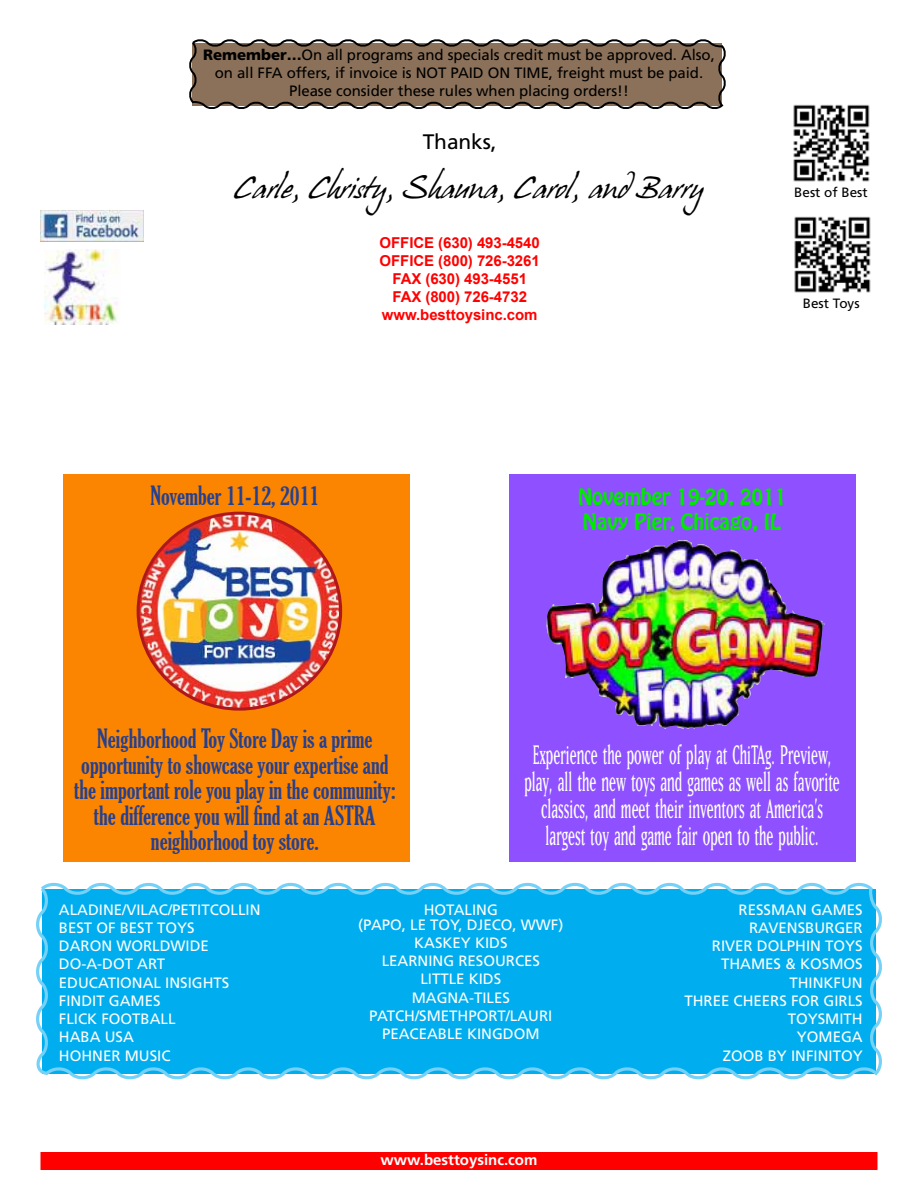
<style>
.page{position:relative;width:918px;height:1188px;background:#fff}
.page>*{position:absolute;margin:0;border:0;box-sizing:border-box;transform-origin:0 0}
.t1{font:31.5px/27px "Matrix Narrow";color:#fff;text-align:center}
.t2{font:27px "Hans Hand";letter-spacing:-.005em;color:#000}
.t3{font:extra-condensed 25.5px/25.5px "Gloucester";color:#25408f;text-align:center}
.t4{font:21px "Frutiger";letter-spacing:-.005em;color:#000}
.t5{font:20.1px/24px "Hobo Std";color:#00ea00}
.t6{font:15px/18.3px "Frutiger";color:#fff;text-align:center}
.t7{font:15px/18px "Frutiger";letter-spacing:-.005em;color:#000;text-align:center}
.t8{font:700 15px/18px "Arial";letter-spacing:-.005em;color:#f00;text-align:center}
.t9{font:700 15px "Frutiger";color:#fff}
.t10{font:13.5px "Frutiger";color:#000}
.s1{font-weight:900}
</style>
<div class="page">
<div style="left:40px;top:1152px;width:838px;height:18px;background:#f00"></div>
<div style="left:63px;top:475px;width:346px;height:387px;background:#fb8500"></div>
<div style="left:509px;top:475px;width:346px;height:387px;background:#8f51ff"></div>
<svg style="left:36px;top:882px;width:846px;height:198px;background:#13b4f0"></svg>
<img style="left:546px;top:540px;width:279px;height:189px">
<img style="left:138px;top:513px;width:203px;height:196px">
<svg style="left:189px;top:39px;width:537px;height:70px;background:#8a7460"></svg>
<img style="left:794px;top:216px;width:77px;height:77px">
<img style="left:793px;top:104px;width:77px;height:78px">
<img style="left:40px;top:210px;width:104px;height:32px">
<img style="left:45px;top:249px;width:73px;height:76px">
<p class="t7" style="left:203px;top:46px;width:513px"><span class="s1">Remember…</span>On all programs and specials credit must be approved. Also, on all FFA offers, if invoice is NOT PAID ON TIME, freight must be paid.<br>Please consider these rules when placing orders!!</p>
<h3 class="t4" style="left:423px;top:129px;width:76px">Thanks,</h3>
<h2 class="t2" style="left:234px;top:173px;width:471px">Carle, Christy, Shauna, Carol, and Barry</h2>
<p class="t8" style="left:380px;top:234px;width:162px">OFFICE (630) 493-4540<br>OFFICE (800) 726-3261<br>FAX (630) 493-4551<br>FAX (800) 726-4732 www.besttoysinc.com</p>
<p class="t10" style="left:794px;top:184px;width:75px">Best of Best</p>
<p class="t10" style="left:803px;top:296px;width:58px">Best Toys</p>
<h3 class="t3" style="left:150px;top:483px;width:170px">November 11-12, 2011</h3>
<h3 class="t5" style="left:578px;top:486px;width:210px">November 19-20, 2011<br>Navy Pier, Chicago, IL</h3>
<h3 class="t3" style="left:74px;top:726px;width:323px">Neighborhood Toy Store Day is a prime opportunity to showcase your expertise and the important role you play in the community: the difference you will find at an ASTRA neighborhood toy store.</h3>
<h1 class="t1" style="left:524px;top:741px;width:317px">Experience the power of play at ChiTAg. Preview, play, all the new toys and games as well as favorite classics, and meet their inventors at America’s largest toy and game fair open to the public.</h1>
<p class="t6" style="left:59px;top:900px;width:203px;text-align:left">ALADINE/VILAC/PETITCOLLIN<br>BEST OF BEST TOYS<br>DARON WORLDWIDE<br>DO-A-DOT ART<br>EDUCATIONAL INSIGHTS<br>FINDIT GAMES<br>FLICK FOOTBALL<br>HABA USA<br>HOHNER MUSIC</p>
<p class="t6" style="left:358px;top:902px;width:207px;line-height:15px">HOTALING<br>(PAPO, LE TOY, DJECO, WWF)</p>
<p class="t6" style="left:369px;top:934px;width:185px">KASKEY KIDS<br>LEARNING RESOURCES<br>LITTLE KIDS<br>MAGNA-TILES<br>PATCH/SMETHPORT/LAURI<br>PEACEABLE KINGDOM</p>
<p class="t9" style="left:381px;top:1151px;width:158px">www.besttoysinc.com</p>
<p class="t6" style="left:684px;top:900px;width:180px;text-align:right">RESSMAN GAMES<br>RAVENSBURGER<br>RIVER DOLPHIN TOYS<br>THAMES &amp; KOSMOS<br>THINKFUN<br>THREE CHEERS FOR GIRLS<br>TOYSMITH<br>YOMEGA<br>ZOOB BY INFINITOY</p>
</div>
